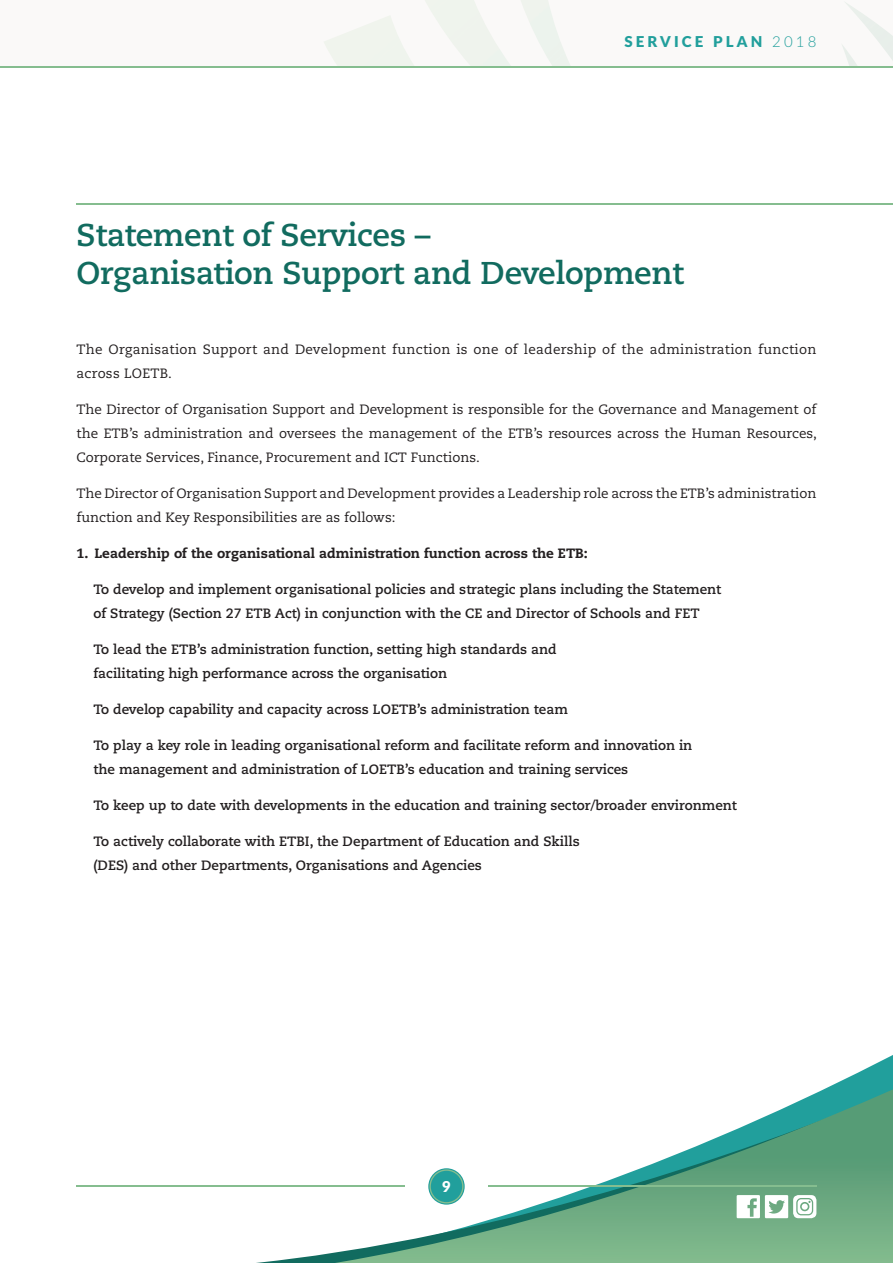
<style>
.page{position:relative;width:893px;height:1263px;background:#fff}
.page>*{position:absolute;margin:0;border:0;box-sizing:border-box;transform-origin:0 0}
.t1{font:700 31.5px/37.8px "Caecilia LT Std";letter-spacing:-.01em;color:#116b5f}
.t2{font:900 15px "Lato";letter-spacing:.21em;color:#219f9c}
.t3{font:900 15px "Lato";color:#fff}
.t4{font:700 13.5px/24px "Caecilia LT Std";color:#231f20}
.t5{font:13.5px/24px "Caecilia LT Std";color:#231f20;text-align:justify}
.t6{font:13.5px/24px "Caecilia LT Std";letter-spacing:.02em;color:#231f20}
.t7{font:800 13.5px "Caecilia LT Std";color:#231f20}
.s1{font-weight:300}
</style>
<div class="page">
<div style="left:0;top:0;width:893px;height:66px;background:#faf9f8"></div>
<svg style="left:76px;top:1055px;width:817px;height:208px"></svg>
<svg style="left:335px;top:1089px;width:558px;height:174px"></svg>
<svg style="left:428px;top:1168px;width:37px;height:36px"></svg>
<svg style="left:429px;top:1169px;width:34px;height:34px"></svg>
<hr style="left:77px;top:1186px;width:328px;height:1px;background:#85bd8f">
<hr style="left:488px;top:1186px;width:328px;height:1px;background:#85bd8f">
<hr style="left:0;top:66px;width:893px;height:2px;background:#85bd8f">
<svg style="left:737px;top:1195px;width:79px;height:23px"></svg>
<hr style="left:77px;top:204px;width:816px;height:1px;background:#85bd8f">
<p class="t2" style="left:624px;top:30px;width:193px">SERVICE PLAN <span class="s1">2018</span></p>
<h1 class="t1" style="left:77px;top:217px;width:609px">Statement of Services –<br>Organisation Support and Development</h1>
<p class="t6" style="left:77px;top:338px;width:741px">The Organisation Support and Development function is one of leadership of the administration function across LOETB.</p>
<p class="t5" style="left:77px;top:398px;width:742px">The Director of Organisation Support and Development is responsible for the Governance and Management of the ETB’s administration and oversees the management of the ETB’s resources across the Human Resources, Corporate Services, Finance, Procurement and ICT Functions.</p>
<p class="t5" style="left:77px;top:482px;width:741px">The Director of Organisation Support and Development provides a Leadership role across the ETB’s administration function and Key Responsibilities are as follows:</p>
<p class="t7" style="left:77px;top:545px;width:513px">1. Leadership of the organisational administration function across the ETB:</p>
<p class="t4" style="left:94px;top:578px;width:629px">To develop and implement organisational policies and strategic plans including the Statement of Strategy (Section 27 ETB Act) in conjunction with the CE and Director of Schools and FET</p>
<p class="t4" style="left:94px;top:638px;width:465px">To lead the ETB’s administration function, setting high standards and facilitating high performance across the organisation</p>
<p class="t4" style="left:94px;top:698px;width:476px">To develop capability and capacity across LOETB’s administration team</p>
<p class="t4" style="left:94px;top:734px;width:600px">To play a key role in leading organisational reform and facilitate reform and innovation in the management and administration of LOETB’s education and training services</p>
<p class="t4" style="left:94px;top:794px;width:645px">To keep up to date with developments in the education and training sector/broader environment</p>
<p class="t4" style="left:94px;top:830px;width:488px">To actively collaborate with ETBI, the Department of Education and Skills (DES) and other Departments, Organisations and Agencies</p>
<p class="t3" style="left:442px;top:1175px;width:10px">9</p>
</div>
